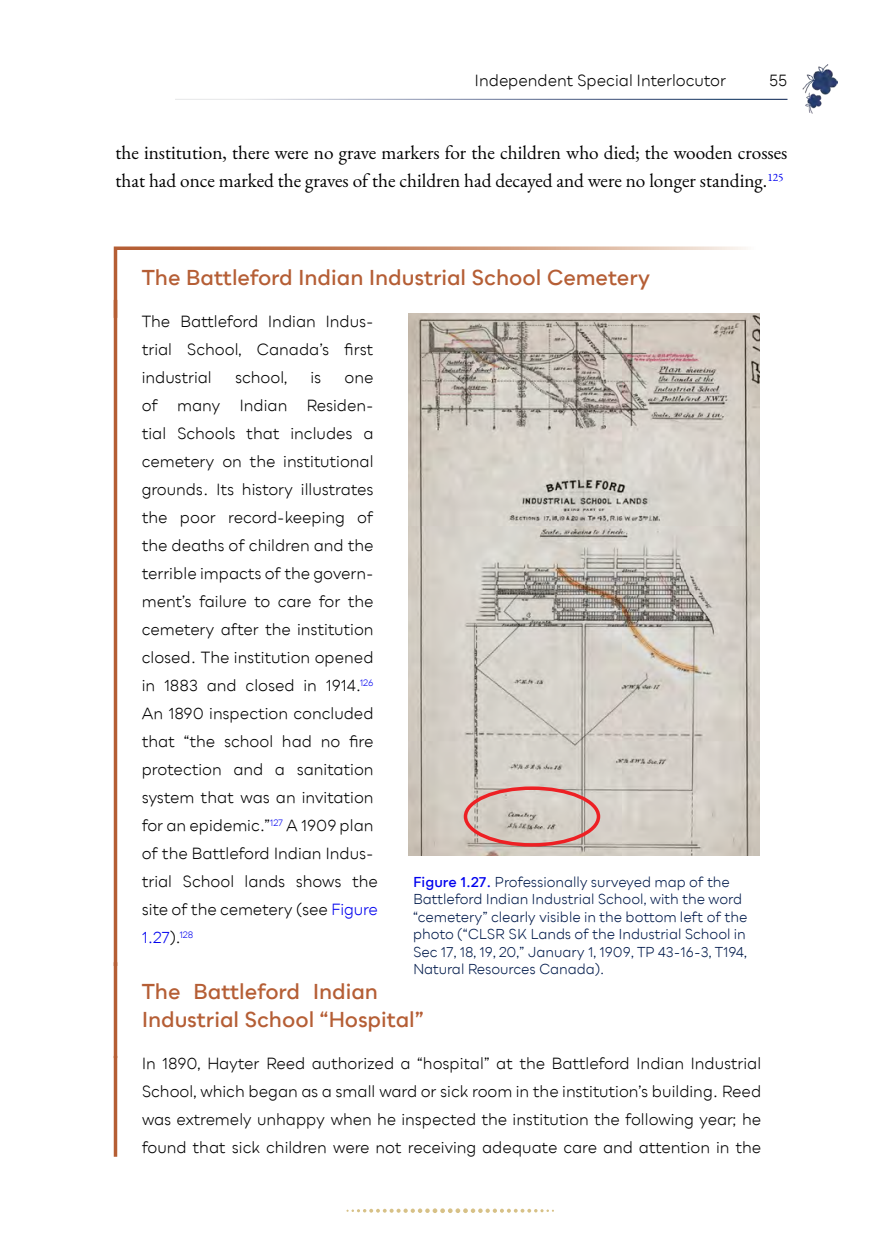
<style>
.page{position:relative;width:882px;height:1260px;background:#fff}
.page>*{position:absolute;margin:0;border:0;box-sizing:border-box;transform-origin:0 0}
.t1{font:600 21px/28px "Bozon";letter-spacing:-.005em;color:#b55e35}
.t2{font:19.25px/28px "EB Garamond";color:#000}
.t3{font:15.75px/28px "Bozon";letter-spacing:-.005em;color:#000;text-align:justify}
.t4{font:14px/17.5px "Bozon";letter-spacing:-.005em;color:#001a4b}
.s1{color:#00e}
.s2{font-weight:600;color:#00e}
</style>
<div class="page">
<svg style="left:346px;top:1208px;width:208px;height:5px"></svg>
<img style="left:802px;top:64px;width:36px;height:50px">
<svg style="left:113px;top:246px;width:647px;height:75px"></svg>
<hr style="left:114px;top:300px;width:3px;height:666px;background:#fff">
<img style="left:409px;top:313px;width:350px;height:543px">
<div style="left:464px;top:786px;width:136px;height:61px;border:4px solid #ed2024;border-radius:50%"></div>
<p class="t3" style="left:475px;top:66px;width:253px">Independent Special Interlocutor</p>
<p class="t3" style="left:769px;top:66px;width:20px">55</p>
<p class="t2" style="left:116px;top:139px;width:674px">the institution, there were no grave markers for the children who died; the wooden crosses that had once marked the graves of the children had decayed and were no longer standing.<sup>125</sup></p>
<h1 class="t1" style="left:142px;top:264px;width:510px">The Battleford Indian Industrial School Cemetery</h1>
<p class="t3" style="left:142px;top:307px;width:233px">The Battleford Indian Indus&shy;trial School, Canada’s first industrial</p>
<p class="t3" style="left:235px;top:363px;width:54px">school,</p>
<p class="t3" style="left:311px;top:363px;width:12px">is</p>
<p class="t3" style="left:142px;top:363px;width:238px;text-align:left;text-indent:203px">one of many Indian Residen&shy;tial Schools that includes a cemetery on the institutional grounds. Its history illustrates the poor record-keeping of the deaths of children and the terrible impacts of the govern&shy;ment’s failure to care for the cemetery after the institution closed. The institution opened in 1883 and closed in 1914.<sup>126<br></sup>An 1890 inspection concluded that “the school had no fire protection and a sanitation system that was an invitation for an epidemic.”<sup>127</sup> A 1909 plan of the Battleford Indian Indus&shy;trial School lands shows the site of the cemetery (see <span class="s1">Figure<br>1.27</span>).<sup>128</sup></p>
<h1 class="t1" style="left:142px;top:978px;width:284px">The Battleford Indian<br>Industrial School “Hospital”</h1>
<p class="t3" style="left:142px;top:1049px;width:621px">In 1890, Hayter Reed authorized a “hospital” at the Battleford Indian Industrial School, which began as a small ward or sick room in the institution’s building. Reed was extremely unhappy when he inspected the institution the following year; he found that sick children were not receiving adequate care and attention in the</p>
<p class="t4" style="left:413px;top:873px;width:336px"><span class="s2">Figure 1.27.</span> Professionally surveyed map of the Battleford Indian Industrial School, with the word “cemetery” clearly visible in the bottom left of the photo (“CLSR SK Lands of the Industrial School in Sec 17, 18, 19, 20,” January 1, 1909, TP 43-16-3, T194, Natural Resources Canada).</p>
</div>
